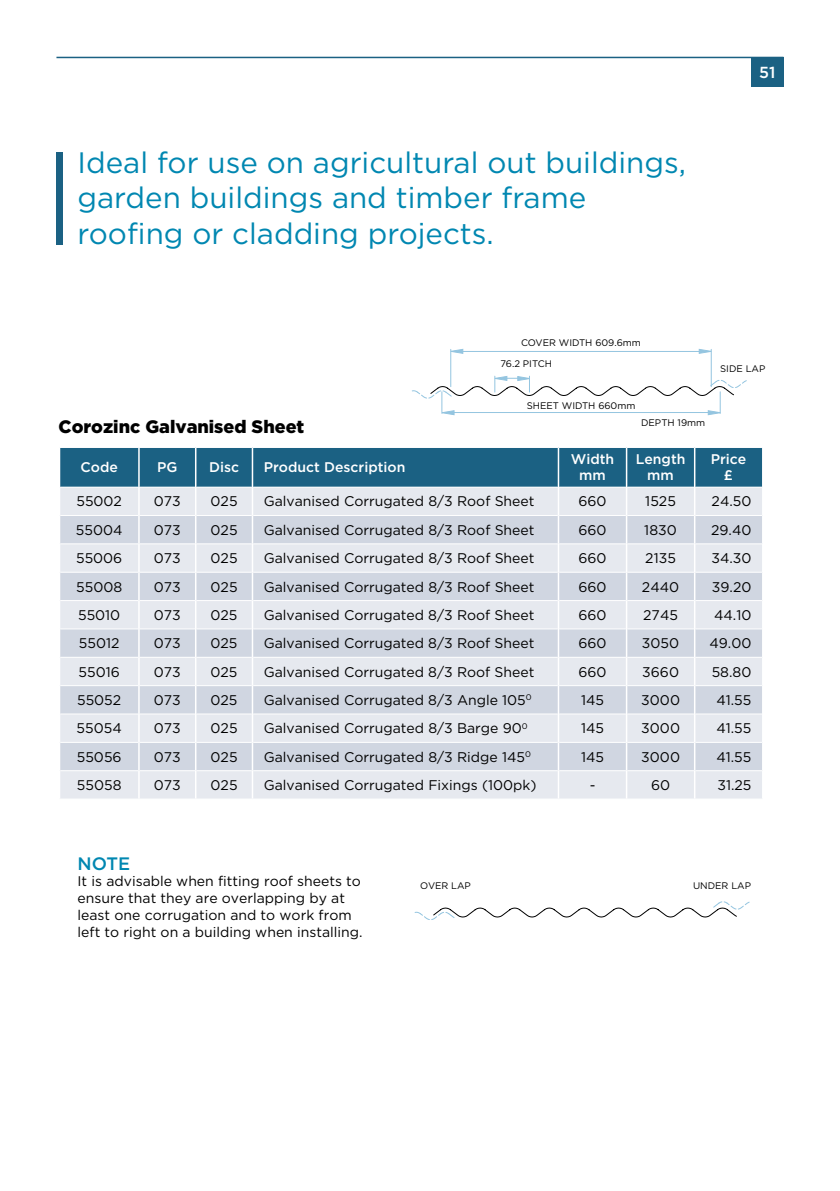
<style>
.page{position:relative;width:840px;height:1191px;background:#fff}
.page>*{position:absolute;margin:0;border:0;box-sizing:border-box;transform-origin:0 0}
.t1{font:29.6px/35.4px "Gotham";color:#0087b1}
.t2{font:900 18px "Gotham";color:#000}
.t3{font:500 18px "Gotham";color:#0087b1}
.t4{font:500 16px "Gotham";color:#fff}
.t5{font:14px/16.8px "Gotham";color:#000}
.t6{font:500 14px/16px "Gotham";color:#fff;text-align:center}
.t7{font:9.6px "Gotham";color:#000}
</style>
<div class="page">
<div style="left:750px;top:57px;width:33px;height:30px;background:#1b6183"></div>
<hr style="left:56px;top:57px;width:727px;height:1px;background:#1b6183">
<svg style="left:60px;top:447px;width:702px;height:351px;background:#c8d3de"></svg>
<hr style="left:761px;top:770px;width:2px;height:28px;background:#fff">
<hr style="left:251px;top:448px;width:2px;height:39px;background:#fff">
<hr style="left:251px;top:487px;width:2px;height:28px;background:#fff">
<hr style="left:251px;top:515px;width:2px;height:29px;background:#fff">
<hr style="left:251px;top:544px;width:2px;height:28px;background:#fff">
<hr style="left:251px;top:572px;width:2px;height:28px;background:#fff">
<hr style="left:251px;top:600px;width:2px;height:29px;background:#fff">
<hr style="left:251px;top:629px;width:2px;height:28px;background:#fff">
<hr style="left:251px;top:657px;width:2px;height:28px;background:#fff">
<hr style="left:251px;top:685px;width:2px;height:29px;background:#fff">
<hr style="left:251px;top:714px;width:2px;height:28px;background:#fff">
<hr style="left:251px;top:742px;width:2px;height:28px;background:#fff">
<hr style="left:251px;top:770px;width:2px;height:28px;background:#fff">
<div style="left:56px;top:152px;width:7px;height:92px;background:#1b6183"></div>
<hr style="left:455px;top:351px;width:251px;height:1px;background:#94c5e0">
<hr style="left:710px;top:349px;width:1px;height:38px;background:#94c5e0">
<hr style="left:450px;top:349px;width:1px;height:38px;background:#94c5e0">
<svg style="left:450px;top:349px;width:13px;height:5px"></svg>
<svg style="left:698px;top:349px;width:14px;height:5px"></svg>
<svg style="left:412px;top:376px;width:334px;height:39px"></svg>
<svg style="left:414px;top:901px;width:335px;height:19px"></svg>
<h1 class="t1" style="left:77px;top:144px;width:609px">Ideal for use on agricultural out buildings, garden buildings and timber frame roofing or cladding projects.</h1>
<p class="t4" style="left:758px;top:63px;width:18px">51</p>
<p class="t2" style="left:59px;top:416px;width:247px">Corozinc Galvanised Sheet</p>
<p class="t7" style="left:521px;top:337px;width:121px">COVER WIDTH 609.6mm</p>
<p class="t7" style="left:500px;top:359px;width:53px">76.2 PITCH</p>
<p class="t7" style="left:526px;top:400px;width:110px">SHEET WIDTH 660mm</p>
<p class="t7" style="left:640px;top:417px;width:65px">DEPTH 19mm</p>
<p class="t7" style="left:719px;top:364px;width:47px">SIDE LAP</p>
<p class="t6" style="left:80px;top:459px;width:39px">Code</p>
<p class="t6" style="left:157px;top:459px;width:22px">PG</p>
<p class="t6" style="left:209px;top:459px;width:31px">Disc</p>
<p class="t6" style="left:264px;top:459px;width:143px">Product Description</p>
<p class="t6" style="left:570px;top:451px;width:45px">Width mm</p>
<p class="t6" style="left:635px;top:451px;width:51px">Length mm</p>
<p class="t6" style="left:710px;top:451px;width:37px">Price £</p>
<p class="t5" style="left:76px;top:493px;width:47px">55002</p>
<p class="t5" style="left:154px;top:493px;width:28px">073</p>
<p class="t5" style="left:210px;top:493px;width:28px">025</p>
<p class="t5" style="left:264px;top:493px;width:272px">Galvanised Corrugated 8/3 Roof Sheet</p>
<p class="t5" style="left:578px;top:493px;width:30px">660</p>
<p class="t5" style="left:645px;top:493px;width:32px">1525</p>
<p class="t5" style="left:711px;top:493px;width:41px">24.50</p>
<p class="t5" style="left:76px;top:521px;width:48px">55004</p>
<p class="t5" style="left:154px;top:521px;width:28px">073</p>
<p class="t5" style="left:210px;top:521px;width:28px">025</p>
<p class="t5" style="left:264px;top:521px;width:272px">Galvanised Corrugated 8/3 Roof Sheet</p>
<p class="t5" style="left:578px;top:521px;width:30px">660</p>
<p class="t5" style="left:644px;top:521px;width:34px">1830</p>
<p class="t5" style="left:710px;top:521px;width:42px">29.40</p>
<p class="t5" style="left:76px;top:549px;width:48px">55006</p>
<p class="t5" style="left:154px;top:549px;width:28px">073</p>
<p class="t5" style="left:210px;top:549px;width:28px">025</p>
<p class="t5" style="left:264px;top:549px;width:272px">Galvanised Corrugated 8/3 Roof Sheet</p>
<p class="t5" style="left:578px;top:549px;width:30px">660</p>
<p class="t5" style="left:645px;top:549px;width:32px">2135</p>
<p class="t5" style="left:711px;top:549px;width:41px">34.30</p>
<p class="t5" style="left:76px;top:578px;width:47px">55008</p>
<p class="t5" style="left:154px;top:578px;width:28px">073</p>
<p class="t5" style="left:210px;top:578px;width:28px">025</p>
<p class="t5" style="left:264px;top:578px;width:272px">Galvanised Corrugated 8/3 Roof Sheet</p>
<p class="t5" style="left:578px;top:578px;width:30px">660</p>
<p class="t5" style="left:641px;top:578px;width:39px">2440</p>
<p class="t5" style="left:711px;top:578px;width:41px">39.20</p>
<p class="t5" style="left:78px;top:606px;width:44px">55010</p>
<p class="t5" style="left:154px;top:606px;width:28px">073</p>
<p class="t5" style="left:210px;top:606px;width:28px">025</p>
<p class="t5" style="left:264px;top:606px;width:272px">Galvanised Corrugated 8/3 Roof Sheet</p>
<p class="t5" style="left:578px;top:606px;width:30px">660</p>
<p class="t5" style="left:642px;top:606px;width:36px">2745</p>
<p class="t5" style="left:713px;top:606px;width:39px">44.10</p>
<p class="t5" style="left:79px;top:634px;width:42px">55012</p>
<p class="t5" style="left:154px;top:634px;width:28px">073</p>
<p class="t5" style="left:210px;top:634px;width:28px">025</p>
<p class="t5" style="left:263px;top:634px;width:272px">Galvanised Corrugated 8/3 Roof Sheet</p>
<p class="t5" style="left:578px;top:634px;width:30px">660</p>
<p class="t5" style="left:641px;top:634px;width:39px">3050</p>
<p class="t5" style="left:709px;top:634px;width:43px">49.00</p>
<p class="t5" style="left:78px;top:663px;width:43px">55016</p>
<p class="t5" style="left:154px;top:663px;width:28px">073</p>
<p class="t5" style="left:210px;top:663px;width:28px">025</p>
<p class="t5" style="left:263px;top:663px;width:272px">Galvanised Corrugated 8/3 Roof Sheet</p>
<p class="t5" style="left:578px;top:663px;width:30px">660</p>
<p class="t5" style="left:641px;top:663px;width:38px">3660</p>
<p class="t5" style="left:711px;top:663px;width:41px">58.80</p>
<p class="t5" style="left:77px;top:691px;width:46px">55052</p>
<p class="t5" style="left:154px;top:691px;width:28px">073</p>
<p class="t5" style="left:210px;top:691px;width:28px">025</p>
<p class="t5" style="left:263px;top:691px;width:269px">Galvanised Corrugated 8/3 Angle 105<sup>0</sup></p>
<p class="t5" style="left:580px;top:691px;width:24px">145</p>
<p class="t5" style="left:640px;top:691px;width:40px">3000</p>
<p class="t5" style="left:716px;top:691px;width:36px">41.55</p>
<p class="t5" style="left:77px;top:719px;width:47px">55054</p>
<p class="t5" style="left:154px;top:719px;width:28px">073</p>
<p class="t5" style="left:210px;top:719px;width:28px">025</p>
<p class="t5" style="left:264px;top:719px;width:265px">Galvanised Corrugated 8/3 Barge 90<sup>0</sup></p>
<p class="t5" style="left:580px;top:719px;width:24px">145</p>
<p class="t5" style="left:640px;top:719px;width:40px">3000</p>
<p class="t5" style="left:716px;top:719px;width:36px">41.55</p>
<p class="t5" style="left:77px;top:748px;width:46px">55056</p>
<p class="t5" style="left:154px;top:748px;width:28px">073</p>
<p class="t5" style="left:210px;top:748px;width:28px">025</p>
<p class="t5" style="left:264px;top:748px;width:268px">Galvanised Corrugated 8/3 Ridge 145<sup>0</sup></p>
<p class="t5" style="left:580px;top:748px;width:24px">145</p>
<p class="t5" style="left:640px;top:748px;width:40px">3000</p>
<p class="t5" style="left:716px;top:748px;width:36px">41.55</p>
<p class="t5" style="left:77px;top:776px;width:46px">55058</p>
<p class="t5" style="left:154px;top:776px;width:28px">073</p>
<p class="t5" style="left:210px;top:776px;width:28px">025</p>
<p class="t5" style="left:264px;top:776px;width:274px">Galvanised Corrugated Fixings (100pk)</p>
<p class="t5" style="left:589px;top:776px;width:7px">-</p>
<p class="t5" style="left:650px;top:776px;width:21px">60</p>
<p class="t5" style="left:717px;top:776px;width:35px">31.25</p>
<p class="t3" style="left:77px;top:853px;width:54px">NOTE</p>
<p class="t5" style="left:77px;top:872px;width:286px">It is advisable when fitting roof sheets to ensure that they are overlapping by at least one corrugation and to work from left to right on a building when installing.</p>
<p class="t7" style="left:420px;top:880px;width:52px">OVER LAP</p>
<p class="t7" style="left:692px;top:880px;width:59px">UNDER LAP</p>
</div>
